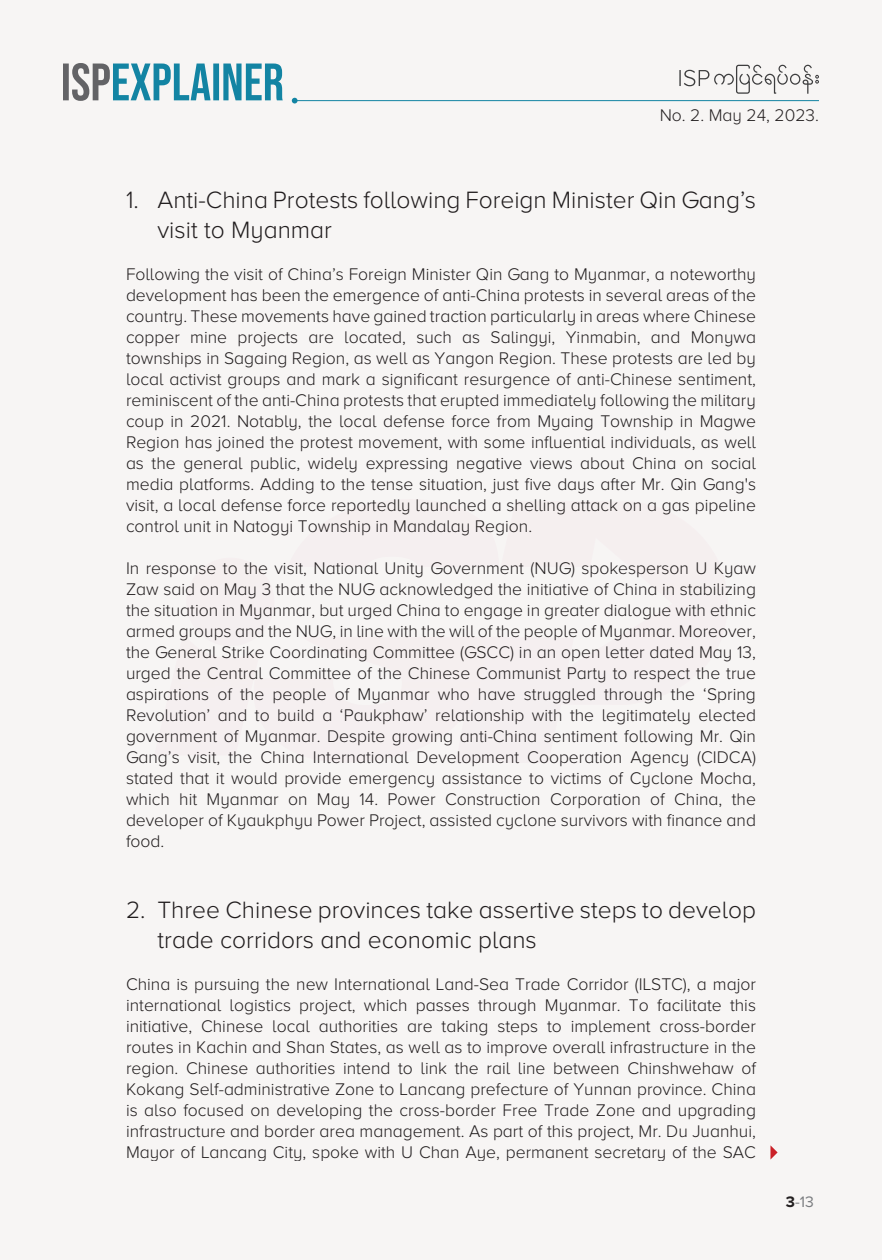
<style>
.page{position:relative;width:882px;height:1260px;background:#f7f5f4}
.page>*{position:absolute;margin:0;border:0;box-sizing:border-box;transform-origin:0 0}
.t1{font:300 24.5px/29.4px "Proxima Nova A";color:#231f20}
.t2{font:300 17.5px/21px "Proxima Nova A";color:#231f20;text-align:justify}
.t3{font:15.75px "Proxima Nova";color:#7b7d80}
.s1{font-weight:700;color:#231f20}
</style>
<div class="page">
<hr style="left:295px;top:100px;width:524px;height:1px;background:#1384a3">
<svg style="left:292px;top:98px;width:6px;height:5px"></svg>
<svg style="left:63px;top:63px;width:220px;height:38px"></svg>
<svg style="left:679px;top:65px;width:140px;height:29px"></svg>
<svg style="left:770px;top:1145px;width:8px;height:15px"></svg>
<p class="t2" style="left:660px;top:105px;width:161px">No. 2. May 24, 2023.</p>
<h1 class="t1" style="left:158px;top:185px;width:600px;text-indent:-32px">1. Anti-China Protests following Foreign Minister Qin Gang’s visit to Myanmar</h1>
<p class="t2" style="left:126px;top:263px;width:632px">Following the visit of China’s Foreign Minister Qin Gang to Myanmar, a noteworthy development has been the emergence of anti-China protests in several areas of the country. These movements have gained traction particularly in areas where Chinese copper mine projects are located, such as Salingyi, Yinmabin, and Monywa townships in Sagaing Region, as well as Yangon Region. These protests are led by local activist groups and mark a significant resurgence of anti-Chinese sentiment, reminiscent of the anti-China protests that erupted immediately following the military coup in 2021. Notably, the local defense force from Myaing Township in Magwe Region has joined the protest movement, with some influential individuals, as well as the general public, widely expressing negative views about China on social media platforms. Adding to the tense situation, just five days after Mr. Qin Gang's visit, a local defense force reportedly launched a shelling attack on a gas pipeline control unit in Natogyi Township in Mandalay Region.</p>
<p class="t2" style="left:126px;top:557px;width:632px">In response to the visit, National Unity Government (NUG) spokesperson U Kyaw Zaw said on May 3 that the NUG acknowledged the initiative of China in stabilizing the situation in Myanmar, but urged China to engage in greater dialogue with ethnic armed groups and the NUG, in line with the will of the people of Myanmar. Moreover, the General Strike Coordinating Committee (GSCC) in an open letter dated May 13, urged the Central Committee of the Chinese Communist Party to respect the true aspirations of the people of Myanmar who have struggled through the ‘Spring Revolution’ and to build a ‘Paukphaw’ relationship with the legitimately elected government of Myanmar. Despite growing anti-China sentiment following Mr. Qin Gang’s visit, the China International Development Cooperation Agency (CIDCA) stated that it would provide emergency assistance to victims of Cyclone Mocha, which hit Myanmar on May 14. Power Construction Corporation of China, the developer of Kyaukphyu Power Project, assisted cyclone survivors with finance and food.</p>
<h1 class="t1" style="left:158px;top:895px;width:600px;text-indent:-32px">2. Three Chinese provinces take assertive steps to develop trade corridors and economic plans</h1>
<p class="t2" style="left:126px;top:973px;width:632px">China is pursuing the new International Land-Sea Trade Corridor (ILSTC), a major international logistics project, which passes through Myanmar. To facilitate this initiative, Chinese local authorities are taking steps to implement cross-border routes in Kachin and Shan States, as well as to improve overall infrastructure in the region. Chinese authorities intend to link the rail line between Chinshwehaw of Kokang Self-administrative Zone to Lancang prefecture of Yunnan province. China is also focused on developing the cross-border Free Trade Zone and upgrading infrastructure and border area management. As part of this project, Mr. Du Juanhui, Mayor of Lancang City, spoke with U Chan Aye, permanent secretary of the SAC</p>
<p class="t3" style="left:786px;top:1193px;width:30px"><span class="s1">3</span>-13</p>
</div>
